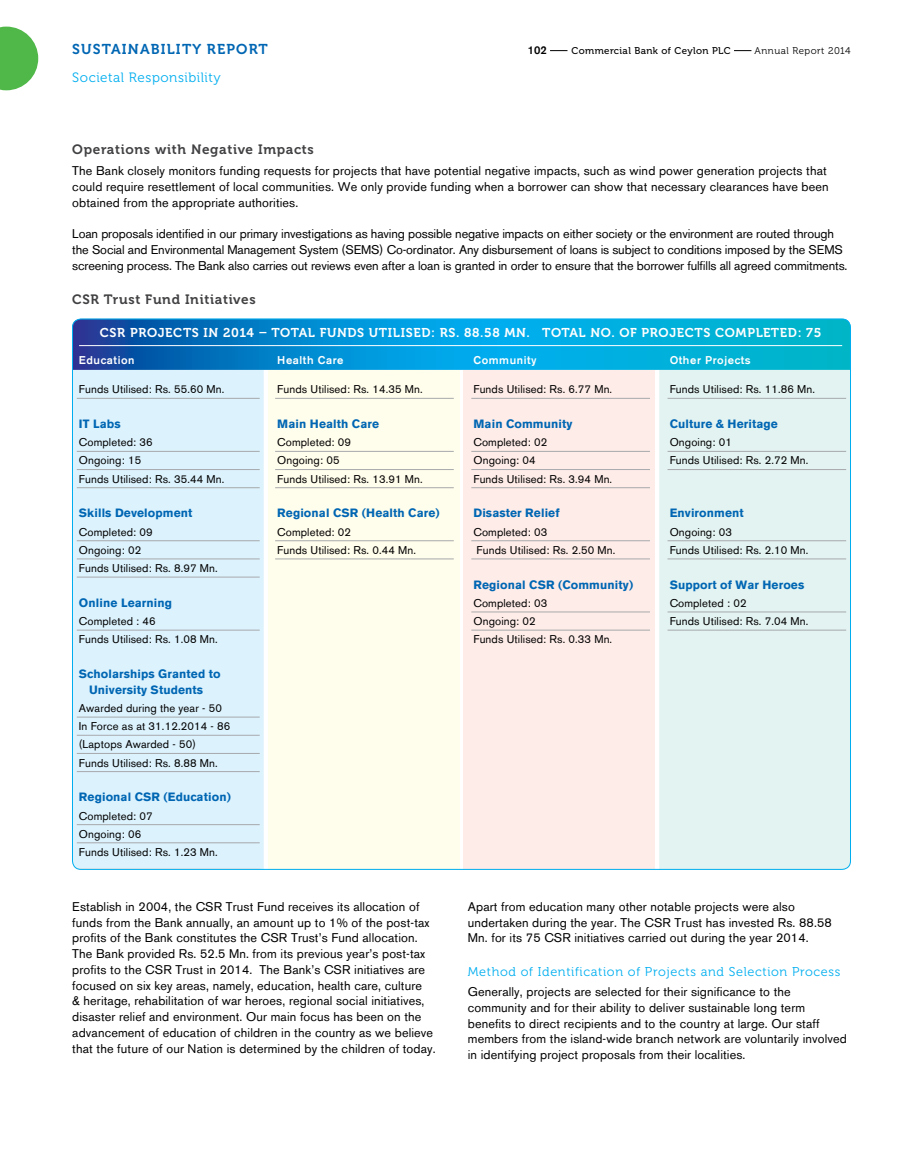
<style>
.page{position:relative;width:923px;height:1170px;background:#fff}
.page>*{position:absolute;margin:0;border:0;box-sizing:border-box;transform-origin:0 0}
.t1{font:14.25px "Museo 700";letter-spacing:.08em;color:#0066b3}
.t2{font:13.5px "Museo 700";letter-spacing:.05em;color:#414042}
.t3{font:13.5px "Museo 300";letter-spacing:.04em;color:#00aeef}
.t4{font:12.75px "Museo 700";letter-spacing:.05em;color:#fff}
.t5{font:12.75px "Museo 300";letter-spacing:.05em;color:#00aeef}
.t6{font:12.6px/15.8px "Akzidenz Grotesk BE";letter-spacing:.01em;color:#000}
.t7{font:12.6px/15.8px "Akzidenz Grotesk BE";letter-spacing:-.01em;color:#000}
.t8{font:700 12px/15.8px "Akzidenz Grotesk BE";letter-spacing:.01em;color:#0066b3}
.t9{font:11.25px/18.1px "Akzidenz Grotesk BE";letter-spacing:.01em;color:#000}
.t10{font:500 11.25px "Akzidenz Grotesk BE";letter-spacing:.05em;color:#fff}
.t11{font:500 11.25px "Akzidenz Grotesk BE";color:#000}
.t12{font:9.75px "Museo 500";letter-spacing:.04em;color:#000}
.t13{font:9.75px "Museo 300";letter-spacing:.05em;color:#000}
</style>
<div class="page">
<svg style="left:550px;top:50px;width:17px;height:1px"></svg>
<svg style="left:734px;top:50px;width:17px;height:1px"></svg>
<svg style="left:0;top:27px;width:38px;height:63px"></svg>
<div style="left:72px;top:370px;width:192px;height:499px;background:#dcf2fd"></div>
<div style="left:659px;top:370px;width:191px;height:499px;background:#e3f3f1"></div>
<div style="left:463px;top:370px;width:192px;height:499px;background:#feece8"></div>
<div style="left:268px;top:370px;width:191px;height:499px;background:#fffdeb"></div>
<svg style="left:72px;top:319px;width:778px;height:51px;background:#0395d0"></svg>
<hr style="left:77px;top:716px;width:183px;height:1px;background:#a7a9ac">
<hr style="left:77px;top:735px;width:183px;height:1px;background:#a7a9ac">
<hr style="left:77px;top:753px;width:183px;height:1px;background:#a7a9ac">
<hr style="left:77px;top:771px;width:183px;height:1px;background:#a7a9ac">
<hr style="left:77px;top:824px;width:183px;height:1px;background:#a7a9ac">
<hr style="left:77px;top:842px;width:183px;height:1px;background:#a7a9ac">
<hr style="left:77px;top:398px;width:183px;height:1px;background:#a7a9ac">
<hr style="left:77px;top:451px;width:183px;height:1px;background:#a7a9ac">
<hr style="left:77px;top:469px;width:183px;height:1px;background:#a7a9ac">
<hr style="left:77px;top:487px;width:183px;height:1px;background:#a7a9ac">
<hr style="left:77px;top:540px;width:183px;height:1px;background:#a7a9ac">
<hr style="left:77px;top:558px;width:183px;height:1px;background:#a7a9ac">
<hr style="left:77px;top:576px;width:183px;height:1px;background:#a7a9ac">
<hr style="left:77px;top:629px;width:183px;height:1px;background:#a7a9ac">
<hr style="left:77px;top:868px;width:183px;height:1px;background:#e2e3e4">
<hr style="left:275px;top:398px;width:179px;height:1px;background:#a7a9ac">
<hr style="left:275px;top:451px;width:179px;height:1px;background:#a7a9ac">
<hr style="left:275px;top:469px;width:179px;height:1px;background:#a7a9ac">
<hr style="left:275px;top:487px;width:179px;height:1px;background:#a7a9ac">
<hr style="left:275px;top:540px;width:179px;height:1px;background:#a7a9ac">
<hr style="left:275px;top:558px;width:179px;height:1px;background:#a7a9ac">
<hr style="left:471px;top:398px;width:179px;height:1px;background:#a7a9ac">
<hr style="left:471px;top:451px;width:179px;height:1px;background:#a7a9ac">
<hr style="left:471px;top:469px;width:179px;height:1px;background:#a7a9ac">
<hr style="left:471px;top:487px;width:179px;height:1px;background:#a7a9ac">
<hr style="left:471px;top:540px;width:179px;height:1px;background:#a7a9ac">
<hr style="left:471px;top:558px;width:179px;height:1px;background:#a7a9ac">
<hr style="left:471px;top:611px;width:179px;height:1px;background:#a7a9ac">
<hr style="left:471px;top:629px;width:179px;height:1px;background:#a7a9ac">
<hr style="left:667px;top:398px;width:179px;height:1px;background:#a7a9ac">
<hr style="left:667px;top:451px;width:179px;height:1px;background:#a7a9ac">
<hr style="left:667px;top:469px;width:179px;height:1px;background:#a7a9ac">
<hr style="left:667px;top:540px;width:179px;height:1px;background:#a7a9ac">
<hr style="left:667px;top:558px;width:179px;height:1px;background:#a7a9ac">
<hr style="left:667px;top:611px;width:179px;height:1px;background:#a7a9ac">
<hr style="left:667px;top:629px;width:179px;height:1px;background:#a7a9ac">
<hr style="left:79px;top:345px;width:763px;height:1px;background:#fff">
<p class="t1" style="left:72px;top:42px;width:197px">SUSTAINABILITY REPORT</p>
<p class="t11" style="left:528px;top:43px;width:21px">102</p>
<p class="t12" style="left:571px;top:45px;width:160px">Commercial Bank of Ceylon PLC</p>
<p class="t13" style="left:754px;top:45px;width:98px">Annual Report 2014</p>
<p class="t3" style="left:72px;top:70px;width:150px">Societal Responsibility</p>
<p class="t2" style="left:72px;top:141px;width:243px">OPERATIONS WITH NEGATIVE IMPACTS</p>
<p class="t6" style="left:72px;top:163px;width:758px">The Bank closely monitors funding requests for projects that have potential negative impacts, such as wind power generation projects that could require resettlement of local communities. We only provide funding when a borrower can show that necessary clearances have been obtained from the appropriate authorities.</p>
<p class="t7" style="left:72px;top:226px;width:776px">Loan proposals identified in our primary investigations as having possible negative impacts on either society or the environment are routed through the Social and Environmental Management System (SEMS) Co-ordinator. Any disbursement of loans is subject to conditions imposed by the SEMS screening process. The Bank also carries out reviews even after a loan is granted in order to ensure that the borrower fulfills all agreed commitments.</p>
<p class="t2" style="left:72px;top:291px;width:10px">CSR</p>
<p class="t2" style="left:104px;top:291px;width:153px">TRUST FUND INITIATIVES</p>
<p class="t4" style="left:100px;top:325px;width:10px">CSR</p>
<p class="t4" style="left:130px;top:325px;width:693px">PROJECTS IN 2014 – TOTAL FUNDS UTILISED: RS. 88.58 MN. TOTAL NO. OF PROJECTS COMPLETED: 75</p>
<p class="t10" style="left:79px;top:353px;width:57px">Education</p>
<p class="t9" style="left:79px;top:380px;width:147px">Funds Utilised: Rs. 55.60 Mn.</p>
<p class="t8" style="left:79px;top:416px;width:43px">IT Labs</p>
<p class="t9" style="left:79px;top:433px;width:147px">Completed: 36<br>Ongoing: 15<br>Funds Utilised: Rs. 35.44 Mn.</p>
<p class="t8" style="left:79px;top:505px;width:115px">Skills Development</p>
<p class="t9" style="left:79px;top:522px;width:140px">Completed: 09<br>Ongoing: 02<br>Funds Utilised: Rs. 8.97 Mn.</p>
<p class="t8" style="left:79px;top:595px;width:95px">Online Learning</p>
<p class="t9" style="left:79px;top:612px;width:140px">Completed : 46<br>Funds Utilised: Rs. 1.08 Mn.</p>
<p class="t8" style="left:89px;top:666px;width:133px;text-indent:-10px">Scholarships Granted to<br>University Students</p>
<p class="t9" style="left:79px;top:699px;width:153px">Awarded during the year - 50<br>In Force as at 31.12.2014 - 86 (Laptops Awarded - 50)<br>Funds Utilised: Rs. 8.88 Mn.</p>
<p class="t8" style="left:79px;top:789px;width:154px">Regional CSR (Education)</p>
<p class="t9" style="left:79px;top:806px;width:140px">Completed: 07<br>Ongoing: 06<br>Funds Utilised: Rs. 1.23 Mn.</p>
<p class="t10" style="left:277px;top:353px;width:68px">Health Care</p>
<p class="t9" style="left:277px;top:380px;width:147px">Funds Utilised: Rs. 14.35 Mn.</p>
<p class="t8" style="left:277px;top:416px;width:103px">Main Health Care</p>
<p class="t9" style="left:277px;top:433px;width:147px">Completed: 09<br>Ongoing: 05<br>Funds Utilised: Rs. 13.91 Mn.</p>
<p class="t8" style="left:277px;top:505px;width:164px">Regional CSR (Health Care)</p>
<p class="t9" style="left:277px;top:522px;width:140px">Completed: 02<br>Funds Utilised: Rs. 0.44 Mn.</p>
<p class="t10" style="left:473px;top:353px;width:65px">Community</p>
<p class="t9" style="left:473px;top:380px;width:140px">Funds Utilised: Rs. 6.77 Mn.</p>
<p class="t8" style="left:473px;top:416px;width:101px">Main Community</p>
<p class="t9" style="left:473px;top:433px;width:140px">Completed: 02<br>Ongoing: 04<br>Funds Utilised: Rs. 3.94 Mn.</p>
<p class="t8" style="left:473px;top:505px;width:88px">Disaster Relief</p>
<p class="t9" style="left:473px;top:522px;width:143px">Completed: 03<br>Funds Utilised: Rs. 2.50 Mn.</p>
<p class="t8" style="left:473px;top:576px;width:161px">Regional CSR (Community)</p>
<p class="t9" style="left:473px;top:594px;width:140px">Completed: 03<br>Ongoing: 02<br>Funds Utilised: Rs. 0.33 Mn.</p>
<p class="t10" style="left:669px;top:353px;width:83px">Other Projects</p>
<p class="t9" style="left:669px;top:380px;width:147px">Funds Utilised: Rs. 11.86 Mn.</p>
<p class="t8" style="left:669px;top:416px;width:110px">Culture &amp; Heritage</p>
<p class="t9" style="left:669px;top:433px;width:140px">Ongoing: 01<br>Funds Utilised: Rs. 2.72 Mn.</p>
<p class="t8" style="left:669px;top:505px;width:76px">Environment</p>
<p class="t9" style="left:669px;top:522px;width:140px">Ongoing: 03<br>Funds Utilised: Rs. 2.10 Mn.</p>
<p class="t8" style="left:669px;top:576px;width:136px">Support of War Heroes</p>
<p class="t9" style="left:669px;top:594px;width:140px">Completed : 02<br>Funds Utilised: Rs. 7.04 Mn.</p>
<p class="t6" style="left:72px;top:898px;width:365px">Establish in 2004, the CSR Trust Fund receives its allocation of funds from the Bank annually, an amount up to 1% of the post-tax profits of the Bank constitutes the CSR Trust’s Fund allocation.<br>The Bank provided Rs. 52.5 Mn. from its previous year’s post-tax profits to the CSR Trust in 2014. The Bank’s CSR initiatives are focused on six key areas, namely, education, health care, culture<br>&amp; heritage, rehabilitation of war heroes, regional social initiatives, disaster relief and environment. Our main focus has been on the advancement of education of children in the country as we believe that the future of our Nation is determined by the children of today.</p>
<p class="t6" style="left:468px;top:898px;width:365px">Apart from education many other notable projects were also undertaken during the year. The CSR Trust has invested Rs. 88.58<br>Mn. for its 75 CSR initiatives carried out during the year 2014.</p>
<p class="t5" style="left:468px;top:964px;width:374px">Method of Identification of Projects and Selection Process</p>
<p class="t6" style="left:468px;top:983px;width:380px">Generally, projects are selected for their significance to the community and for their ability to deliver sustainable long term benefits to direct recipients and to the country at large. Our staff members from the island-wide branch network are voluntarily involved in identifying project proposals from their localities.</p>
</div>
